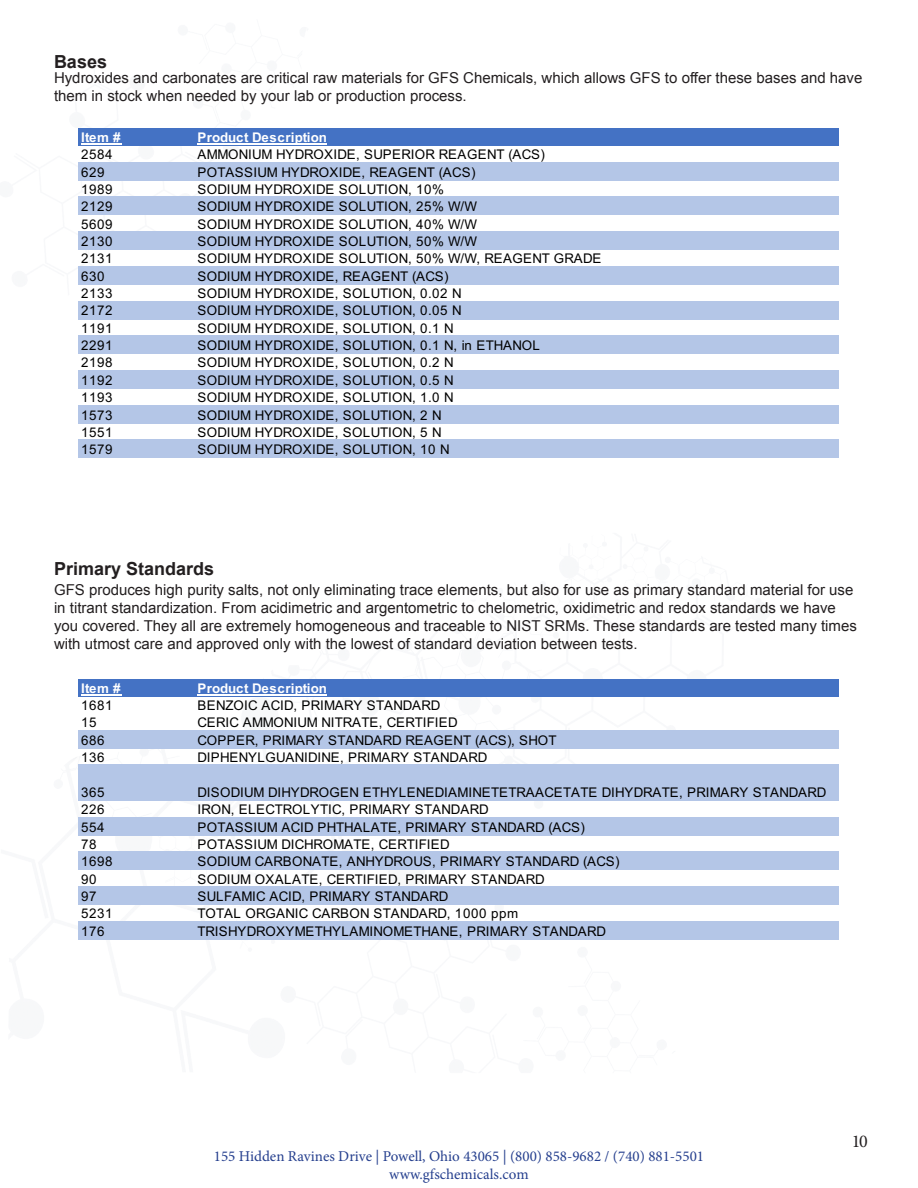
<style>
.page{position:relative;width:918px;height:1188px;background:#fff}
.page>*{position:absolute;margin:0;border:0;box-sizing:border-box;transform-origin:0 0}
.t1{font:700 18px "Arial";color:#231f20}
.t2{font:18px "Minion Pro";color:#231f20}
.t3{font:15px/18px "Arial";color:#231f20}
.t4{font:15px/18px "Minion Pro";color:#253f8e;text-align:center}
.t5{font:13.35px "Arial";letter-spacing:.02em;color:#000}
.t6{font:13.35px "Arial";letter-spacing:-.01em;color:#000}
.t7{font:700 13.35px "Arial";letter-spacing:.01em;color:#fff}
</style>
<div class="page">
<img style="left:73px;top:128px;width:766px;height:812px">
<div style="left:79px;top:129px;width:760px;height:17px;background:#4472c4"></div>
<div style="left:79px;top:162px;width:760px;height:19px;background:#b4c6e7"></div>
<div style="left:79px;top:197px;width:760px;height:18px;background:#b4c6e7"></div>
<div style="left:79px;top:231px;width:760px;height:19px;background:#b4c6e7"></div>
<div style="left:79px;top:266px;width:760px;height:19px;background:#b4c6e7"></div>
<div style="left:79px;top:301px;width:760px;height:18px;background:#b4c6e7"></div>
<div style="left:79px;top:335px;width:760px;height:19px;background:#b4c6e7"></div>
<div style="left:79px;top:370px;width:760px;height:19px;background:#b4c6e7"></div>
<div style="left:79px;top:405px;width:760px;height:19px;background:#b4c6e7"></div>
<div style="left:79px;top:440px;width:760px;height:18px;background:#b4c6e7"></div>
<hr style="left:81px;top:143px;width:40px;height:2px;background:#fff">
<hr style="left:197px;top:143px;width:130px;height:2px;background:#fff">
<div style="left:79px;top:679px;width:760px;height:18px;background:#4472c4"></div>
<div style="left:79px;top:730px;width:760px;height:19px;background:#b4c6e7"></div>
<div style="left:79px;top:765px;width:760px;height:36px;background:#b4c6e7"></div>
<div style="left:79px;top:817px;width:760px;height:19px;background:#b4c6e7"></div>
<div style="left:79px;top:852px;width:760px;height:18px;background:#b4c6e7"></div>
<div style="left:79px;top:886px;width:760px;height:19px;background:#b4c6e7"></div>
<div style="left:79px;top:921px;width:760px;height:19px;background:#b4c6e7"></div>
<hr style="left:81px;top:694px;width:40px;height:1px;background:#fff">
<hr style="left:197px;top:694px;width:130px;height:1px;background:#fff">
<p class="t1" style="left:54px;top:50px;width:55px">Bases</p>
<p class="t3" style="left:54px;top:69px;width:810px">Hydroxides and carbonates are critical raw materials for GFS Chemicals, which allows GFS to offer these bases and have them in stock when needed by your lab or production process.</p>
<p class="t7" style="left:81px;top:128px;width:41px">Item #</p>
<p class="t7" style="left:197px;top:128px;width:131px">Product Description</p>
<p class="t5" style="left:81px;top:145px;width:33px">2584</p>
<p class="t5" style="left:197px;top:145px;width:349px">AMMONIUM HYDROXIDE, SUPERIOR REAGENT (ACS)</p>
<p class="t5" style="left:81px;top:163px;width:25px">629</p>
<p class="t5" style="left:197px;top:163px;width:280px">POTASSIUM HYDROXIDE, REAGENT (ACS)</p>
<p class="t5" style="left:81px;top:180px;width:33px">1989</p>
<p class="t5" style="left:197px;top:180px;width:248px">SODIUM HYDROXIDE SOLUTION, 10%</p>
<p class="t5" style="left:81px;top:197px;width:33px">2129</p>
<p class="t5" style="left:197px;top:197px;width:281px">SODIUM HYDROXIDE SOLUTION, 25% W/W</p>
<p class="t5" style="left:81px;top:215px;width:33px">5609</p>
<p class="t5" style="left:197px;top:215px;width:281px">SODIUM HYDROXIDE SOLUTION, 40% W/W</p>
<p class="t5" style="left:81px;top:232px;width:33px">2130</p>
<p class="t5" style="left:197px;top:232px;width:281px">SODIUM HYDROXIDE SOLUTION, 50% W/W</p>
<p class="t5" style="left:81px;top:249px;width:33px">2131</p>
<p class="t5" style="left:197px;top:249px;width:406px">SODIUM HYDROXIDE SOLUTION, 50% W/W, REAGENT GRADE</p>
<p class="t5" style="left:81px;top:267px;width:25px">630</p>
<p class="t5" style="left:197px;top:267px;width:253px">SODIUM HYDROXIDE, REAGENT (ACS)</p>
<p class="t5" style="left:81px;top:284px;width:33px">2133</p>
<p class="t5" style="left:197px;top:284px;width:266px">SODIUM HYDROXIDE, SOLUTION, 0.02 N</p>
<p class="t5" style="left:81px;top:302px;width:33px">2172</p>
<p class="t5" style="left:197px;top:302px;width:266px">SODIUM HYDROXIDE, SOLUTION, 0.05 N</p>
<p class="t5" style="left:81px;top:319px;width:33px">1191</p>
<p class="t5" style="left:197px;top:319px;width:258px">SODIUM HYDROXIDE, SOLUTION, 0.1 N</p>
<p class="t5" style="left:81px;top:336px;width:33px">2291</p>
<p class="t5" style="left:197px;top:336px;width:344px">SODIUM HYDROXIDE, SOLUTION, 0.1 N, in ETHANOL</p>
<p class="t5" style="left:81px;top:354px;width:33px">2198</p>
<p class="t5" style="left:197px;top:354px;width:258px">SODIUM HYDROXIDE, SOLUTION, 0.2 N</p>
<p class="t5" style="left:81px;top:371px;width:33px">1192</p>
<p class="t5" style="left:197px;top:371px;width:258px">SODIUM HYDROXIDE, SOLUTION, 0.5 N</p>
<p class="t5" style="left:81px;top:388px;width:33px">1193</p>
<p class="t5" style="left:197px;top:388px;width:258px">SODIUM HYDROXIDE, SOLUTION, 1.0 N</p>
<p class="t5" style="left:81px;top:406px;width:33px">1573</p>
<p class="t5" style="left:197px;top:406px;width:246px">SODIUM HYDROXIDE, SOLUTION, 2 N</p>
<p class="t5" style="left:81px;top:423px;width:33px">1551</p>
<p class="t5" style="left:197px;top:423px;width:246px">SODIUM HYDROXIDE, SOLUTION, 5 N</p>
<p class="t5" style="left:81px;top:440px;width:33px">1579</p>
<p class="t5" style="left:197px;top:440px;width:254px">SODIUM HYDROXIDE, SOLUTION, 10 N</p>
<p class="t1" style="left:54px;top:557px;width:162px">Primary Standards</p>
<p class="t3" style="left:54px;top:581px;width:804px">GFS produces high purity salts, not only eliminating trace elements, but also for use as primary standard material for use in titrant standardization. From acidimetric and argentometric to chelometric, oxidimetric and redox standards we have you covered. They all are extremely homogeneous and traceable to NIST SRMs. These standards are tested many times with utmost care and approved only with the lowest of standard deviation between tests.</p>
<p class="t7" style="left:81px;top:679px;width:41px">Item #</p>
<p class="t7" style="left:197px;top:679px;width:131px">Product Description</p>
<p class="t5" style="left:81px;top:696px;width:33px">1681</p>
<p class="t5" style="left:197px;top:696px;width:245px">BENZOIC ACID, PRIMARY STANDARD</p>
<p class="t5" style="left:81px;top:713px;width:17px">15</p>
<p class="t6" style="left:197px;top:713px;width:262px">CERIC AMMONIUM NITRATE, CERTIFIED</p>
<p class="t5" style="left:81px;top:731px;width:25px">686</p>
<p class="t5" style="left:197px;top:731px;width:361px">COPPER, PRIMARY STANDARD REAGENT (ACS), SHOT</p>
<p class="t5" style="left:81px;top:748px;width:25px">136</p>
<p class="t5" style="left:197px;top:748px;width:291px">DIPHENYLGUANIDINE, PRIMARY STANDARD</p>
<p class="t5" style="left:81px;top:783px;width:25px">365</p>
<p class="t5" style="left:197px;top:783px;width:631px">DISODIUM DIHYDROGEN ETHYLENEDIAMINETETRAACETATE DIHYDRATE, PRIMARY STANDARD</p>
<p class="t5" style="left:81px;top:800px;width:25px">226</p>
<p class="t5" style="left:197px;top:800px;width:293px">IRON, ELECTROLYTIC, PRIMARY STANDARD</p>
<p class="t5" style="left:81px;top:818px;width:25px">554</p>
<p class="t5" style="left:197px;top:818px;width:389px">POTASSIUM ACID PHTHALATE, PRIMARY STANDARD (ACS)</p>
<p class="t5" style="left:81px;top:835px;width:17px">78</p>
<p class="t5" style="left:197px;top:835px;width:254px">POTASSIUM DICHROMATE, CERTIFIED</p>
<p class="t5" style="left:81px;top:852px;width:33px">1698</p>
<p class="t6" style="left:197px;top:852px;width:424px">SODIUM CARBONATE, ANHYDROUS, PRIMARY STANDARD (ACS)</p>
<p class="t5" style="left:81px;top:870px;width:17px">90</p>
<p class="t5" style="left:197px;top:870px;width:349px">SODIUM OXALATE, CERTIFIED, PRIMARY STANDARD</p>
<p class="t5" style="left:81px;top:887px;width:17px">97</p>
<p class="t5" style="left:197px;top:887px;width:253px">SULFAMIC ACID, PRIMARY STANDARD</p>
<p class="t5" style="left:81px;top:904px;width:33px">5231</p>
<p class="t5" style="left:197px;top:904px;width:322px">TOTAL ORGANIC CARBON STANDARD, 1000 ppm</p>
<p class="t5" style="left:81px;top:922px;width:25px">176</p>
<p class="t6" style="left:197px;top:922px;width:410px">TRISHYDROXYMETHYLAMINOMETHANE, PRIMARY STANDARD</p>
<p class="t4" style="left:214px;top:1147px;width:492px">155 Hidden Ravines Drive | Powell, Ohio 43065 | (800) 858-9682 / (740) 881-5501 www.gfschemicals.com</p>
<h1 class="t2" style="left:852px;top:1129px;width:17px">10</h1>
</div>
